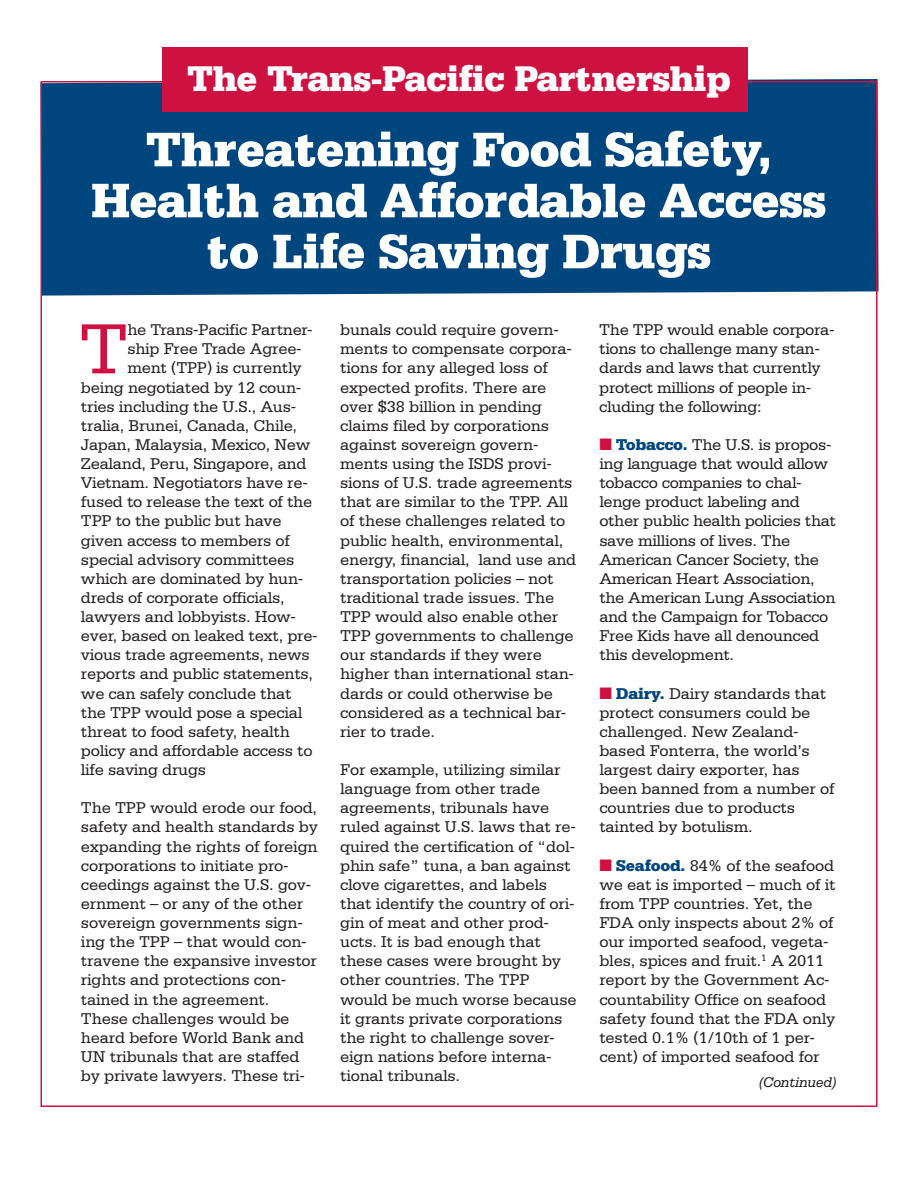
<style>
.page{position:relative;width:918px;height:1188px;background:#fff}
.page>*{position:absolute;margin:0;border:0;box-sizing:border-box;transform-origin:0 0}
.t1{font:75px "Serifa";color:#cd1141}
.t2{font:900 51px/51px "Serifa BT";letter-spacing:-.02em;color:#fff;text-align:center}
.t3{font:900 37.5px "Serifa BT";letter-spacing:-.02em;color:#fff}
.t4{font:16.5px/19px "Serifa";letter-spacing:-.01em;color:#231f20}
.t5{font:italic 15px "Serifa BT";letter-spacing:-.01em;color:#231f20}
.s1{color:#cd1141}
.s2{font-family:"Serifa BT";font-weight:900;color:#00467e}
</style>
<div class="page">
<div style="left:43px;top:79px;width:836px;height:217px;background:#00467e"></div>
<div style="left:162px;top:47px;width:585px;height:65px;background:#cd1141"></div>
<h3 class="t3" style="left:187px;top:67px;width:546px">The Trans-Pacific Partnership</h3>
<h2 class="t2" style="left:91px;top:129px;width:737px">Threatening Food Safety,<br>Health and Affordable Access to Life Saving Drugs</h2>
<h1 class="t1" style="left:79px;top:324px;width:51px">T</h1>
<p class="t4" style="left:128px;top:322px;width:187px">he Trans-Pacific Partner-</p>
<p class="t4" style="left:127px;top:341px;width:176px">ship Free Trade Agree-</p>
<p class="t4" style="left:127px;top:360px;width:176px">ment (TPP) is currently</p>
<p class="t4" style="left:81px;top:379px;width:222px">being negotiated by 12 coun-</p>
<p class="t4" style="left:81px;top:398px;width:217px">tries including the U.S., Aus-</p>
<p class="t4" style="left:81px;top:417px;width:218px">tralia, Brunei, Canada, Chile,</p>
<p class="t4" style="left:81px;top:436px;width:231px">Japan, Malaysia, Mexico, New</p>
<p class="t4" style="left:81px;top:455px;width:227px">Zealand, Peru, Singapore, and</p>
<p class="t4" style="left:81px;top:475px;width:228px">Vietnam. Negotiators have re-</p>
<p class="t4" style="left:81px;top:494px;width:233px">fused to release the text of the</p>
<p class="t4" style="left:81px;top:513px;width:202px">TPP to the public but have</p>
<p class="t4" style="left:81px;top:532px;width:211px">given access to members of</p>
<p class="t4" style="left:81px;top:551px;width:215px">special advisory committees</p>
<p class="t4" style="left:81px;top:570px;width:224px">which are dominated by hun-</p>
<p class="t4" style="left:81px;top:589px;width:205px">dreds of corporate officials,</p>
<p class="t4" style="left:81px;top:608px;width:217px">lawyers and lobbyists. How-</p>
<p class="t4" style="left:81px;top:628px;width:238px">ever, based on leaked text, pre-</p>
<p class="t4" style="left:81px;top:647px;width:230px">vious trade agreements, news</p>
<p class="t4" style="left:81px;top:666px;width:234px">reports and public statements,</p>
<p class="t4" style="left:81px;top:685px;width:212px">we can safely conclude that</p>
<p class="t4" style="left:81px;top:704px;width:223px">the TPP would pose a special</p>
<p class="t4" style="left:81px;top:723px;width:210px">threat to food safety, health</p>
<p class="t4" style="left:81px;top:742px;width:233px">policy and affordable access to</p>
<p class="t4" style="left:81px;top:761px;width:127px">life saving drugs</p>
<p class="t4" style="left:81px;top:800px;width:238px">The TPP would erode our food, safety and health standards by expanding the rights of foreign corporations to initiate pro&shy;ceedings against the U.S. gov&shy;ernment – or any of the other sovereign governments sign&shy;ing the TPP – that would con&shy;travene the expansive investor rights and protections con&shy;tained in the agreement.<br>These challenges would be heard before World Bank and<br>UN tribunals that are staffed by private lawyers. These tri-</p>
<p class="t4" style="left:340px;top:322px;width:238px">bunals could require govern&shy;ments to compensate corpora&shy;tions for any alleged loss of expected profits. There are over $38 billion in pending claims filed by corporations against sovereign govern&shy;ments using the ISDS provi&shy;sions of U.S. trade agreements that are similar to the TPP. All of these challenges related to public health, environmental, energy, financial, land use and transportation policies – not traditional trade issues. The<br>TPP would also enable other<br>TPP governments to challenge our standards if they were higher than international stan&shy;dards or could otherwise be considered as a technical bar&shy;rier to trade.</p>
<p class="t4" style="left:340px;top:761px;width:238px">For example, utilizing similar language from other trade agreements, tribunals have ruled against U.S. laws that re&shy;quired the certification of “dol&shy;phin safe” tuna, a ban against clove cigarettes, and labels that identify the country of ori&shy;gin of meat and other prod&shy;ucts. It is bad enough that these cases were brought by other countries. The TPP would be much worse because it grants private corporations the right to challenge sover&shy;eign nations before interna&shy;tional tribunals.</p>
<p class="t4" style="left:599px;top:322px;width:237px">The TPP would enable corpora&shy;tions to challenge many stan&shy;dards and laws that currently protect millions of people in&shy;cluding the following:</p>
<p class="t4" style="left:599px;top:436px;width:238px"><span class="s1">■</span> <span class="s2">Tobacco.</span> The U.S. is propos&shy;ing language that would allow tobacco companies to chal&shy;lenge product labeling and other public health policies that save millions of lives. The<br>American Cancer Society, the<br>American Heart Association, the American Lung Association and the Campaign for Tobacco<br>Free Kids have all denounced this development.</p>
<p class="t4" style="left:599px;top:685px;width:237px"><span class="s1">■</span> <span class="s2">Dairy.</span> Dairy standards that protect consumers could be challenged. New Zealand&shy;based Fonterra, the world’s largest dairy exporter, has been banned from a number of countries due to products tainted by botulism.</p>
<p class="t4" style="left:599px;top:857px;width:238px"><span class="s1">■</span> <span class="s2">Seafood.</span> 84% of the seafood we eat is imported – much of it from TPP countries. Yet, the<br>FDA only inspects about 2% of our imported seafood, vegeta&shy;bles, spices and fruit.<sup>1</sup> A 2011 report by the Government Ac&shy;countability Office on seafood safety found that the FDA only tested 0.1% (1/10th of 1 per&shy;cent) of imported seafood for</p>
<p class="t5" style="left:758px;top:1077px;width:80px">(Continued)</p>
</div>
